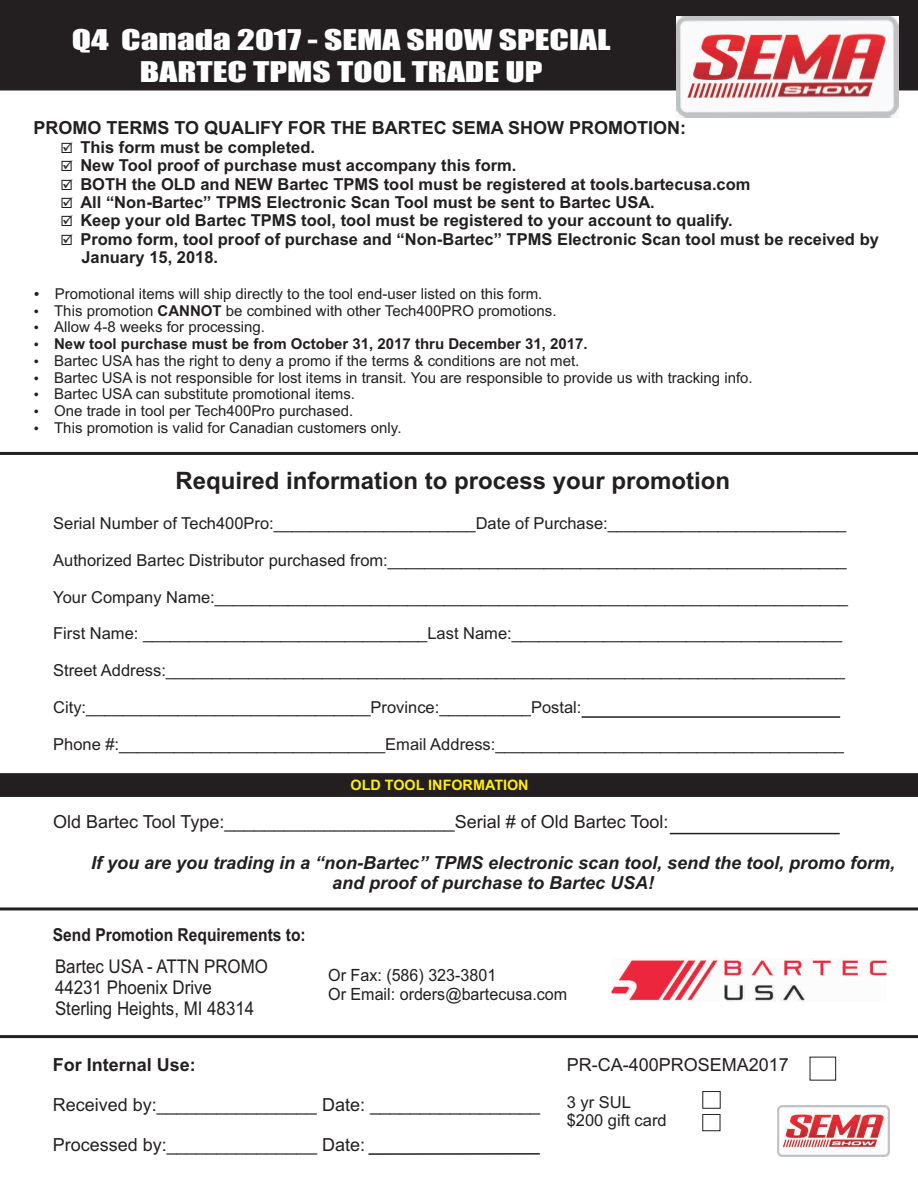
<style>
.page{position:relative;width:918px;height:1188px;background:#fff}
.page>*{position:absolute;margin:0;border:0;box-sizing:border-box;transform-origin:0 0}
.t1{font:26.4px/32.1px "Impact";color:#fff;text-align:center;scale:1.34 1}
.t2{font:700 24px "Arial";color:#231f20}
.t3{font:18.9px/21.1px "Arial";color:#231f20;scale:.89 1}
.t4{font:18px "Arial";color:#231f20}
.t5{font:italic 700 18px/20.1px "Arial";color:#231f20;text-align:center}
.t6{font:700 18px "Arial";color:#231f20}
.t7{font:700 17.85px "Arial";color:#231f20;scale:.87 1}
.t8{font:16.8px/18.9px "Arial";color:#231f20;scale:.95 1}
.t9{font:16.5px/18.5px "Arial";color:#231f20}
.t10{font:700 16.5px/18.5px "Arial";color:#231f20}
.t11{font:15px/16.8px "Arial";color:#231f20}
.t12{font:700 15px "Arial";color:#231f20}
.t13{font:700 14.4px "Arial";color:#fff101}
.t14{font:14.1px/18.5px "Wingdings";color:#231f20;text-align:justify}
.s1{font-weight:700}
</style>
<div class="page">
<div style="left:0;top:0;width:918px;height:90px;background:#231f20"></div>
<hr style="left:0;top:452px;width:918px;height:3px;background:#231f20">
<hr style="left:0;top:1035px;width:918px;height:3px;background:#231f20">
<svg style="left:0;top:773px;width:918px;height:24px;background:#242021"></svg>
<hr style="left:0;top:907px;width:918px;height:3px;background:#231f20">
<div style="left:703px;top:1114px;width:17px;height:17px;border:1px solid #231f20"></div>
<svg style="left:368px;top:1153px;width:172px;height:2px"></svg>
<img style="left:676px;top:16px;width:223px;height:101px">
<img style="left:611px;top:958px;width:275px;height:44px">
<img style="left:778px;top:1106px;width:111px;height:50px">
<svg style="left:581px;top:716px;width:260px;height:2px"></svg>
<svg style="left:669px;top:832px;width:171px;height:3px"></svg>
<h1 class="t1" style="left:72px;top:25px;width:404px">Q4 Canada 2017 - SEMA SHOW SPECIAL<br>BARTEC TPMS TOOL TRADE UP</h1>
<p class="t6" style="left:33px;top:121px;width:654px">PROMO TERMS TO QUALIFY FOR THE BARTEC SEMA SHOW PROMOTION:</p>
<p class="t10" style="left:80px;top:139px;width:236px">This form must be completed.</p>
<p class="t10" style="left:80px;top:176px;width:672px">BOTH the OLD and NEW Bartec TPMS tool must be registered at tools.bartecusa.com<br>All “Non-Bartec” TPMS Electronic Scan Tool must be sent to Bartec USA.<br>Keep your old Bartec TPMS tool, tool must be registered to your account to qualify.</p>
<p class="t14" style="left:60px;top:139px;width:77px">☑ ☑ ☑ ☑ ☑ ☑</p>
<p class="t10" style="left:80px;top:158px;width:438px">New Tool proof of purchase must accompany this form.</p>
<p class="t10" style="left:80px;top:231px;width:800px">Promo form, tool proof of purchase and “Non-Bartec” TPMS Electronic Scan tool must be received by<br>January 15, 2018.</p>
<p class="t11" style="left:54px;top:286px;width:504px">Promotional items will ship directly to the tool end-user listed on this form.<br>This promotion <span class="s1">CANNOT</span> be combined with other Tech400PRO promotions.<br>Allow 4-8 weeks for processing.</p>
<p class="t12" style="left:54px;top:338px;width:535px">New tool purchase must be from October 31, 2017 thru December 31, 2017.</p>
<p class="t11" style="left:54px;top:354px;width:700px">Bartec USA has the right to deny a promo if the terms &amp; conditions are not met.<br>Bartec USA is not responsible for lost items in transit. You are responsible to provide us with tracking info.<br>Bartec USA can substitute promotional items.<br>One trade in tool per Tech400Pro purchased.<br>This promotion is valid for Canadian customers only.</p>
<h2 class="t2" style="left:175px;top:471px;width:556px">Required information to process your promotion</h2>
<p class="t9" style="left:53px;top:515px;width:795px">Serial Number of Tech400Pro:______________________Date of Purchase:__________________________</p>
<p class="t9" style="left:53px;top:552px;width:795px">Authorized Bartec Distributor purchased from:__________________________________________________</p>
<p class="t9" style="left:53px;top:589px;width:796px">Your Company Name:_____________________________________________________________________</p>
<p class="t9" style="left:53px;top:626px;width:791px">First Name: _______________________________Last Name:____________________________________</p>
<p class="t9" style="left:53px;top:663px;width:793px">Street Address:__________________________________________________________________________</p>
<p class="t9" style="left:53px;top:700px;width:530px">City:_______________________________Province:__________Postal:</p>
<p class="t9" style="left:53px;top:737px;width:792px">Phone #:_____________________________Email Address:______________________________________</p>
<p class="t13" style="left:351px;top:780px;width:180px">OLD TOOL INFORMATION</p>
<p class="t4" style="left:53px;top:815px;width:617px">Old Bartec Tool Type:_______________________Serial # of Old Bartec Tool:</p>
<p class="t5" style="left:91px;top:854px;width:806px">If you are you trading in a “non-Bartec” TPMS electronic scan tool, send the tool, promo form, and proof of purchase to Bartec USA!</p>
<p class="t7" style="left:53px;top:928px;width:292px">Send Promotion Requirements to:</p>
<p class="t3" style="left:55px;top:957px;width:241px">Bartec USA - ATTN PROMO<br>44231 Phoenix Drive<br>Sterling Heights, MI 48314</p>
<p class="t8" style="left:328px;top:967px;width:253px">Or Fax: (586) 323-3801<br>Or Email: orders@bartecusa.com</p>
<p class="t6" style="left:53px;top:1058px;width:145px">For Internal Use:</p>
<p class="t4" style="left:53px;top:1098px;width:489px">Received by:________________ Date: _________________</p>
<p class="t4" style="left:53px;top:1138px;width:314px">Processed by:_______________ Date:</p>
<p class="t4" style="left:567px;top:1057px;width:224px">PR-CA-400PROSEMA2017</p>
<p class="t9" style="left:567px;top:1094px;width:101px">3 yr SUL $200 gift card</p>
</div>
